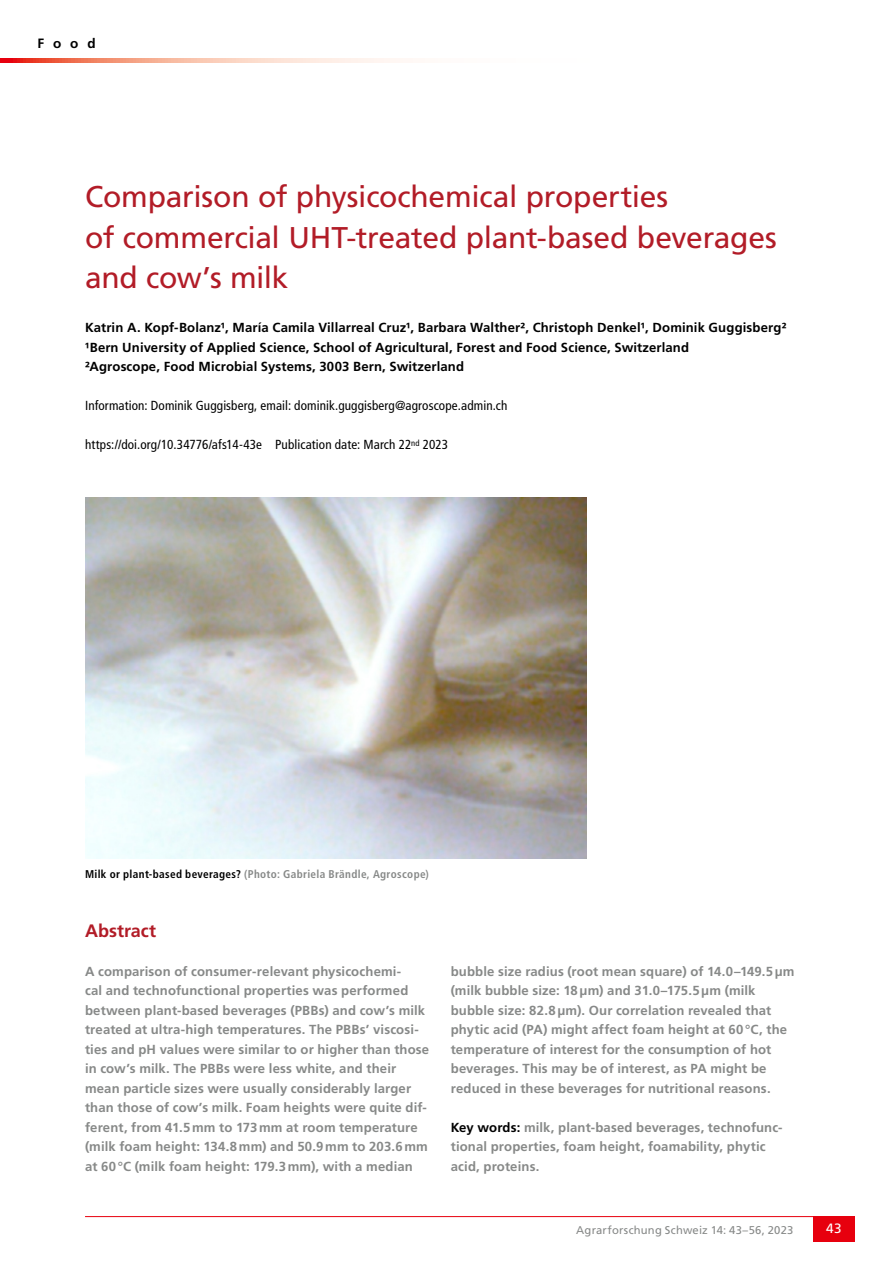
<style>
.page{position:relative;width:893px;height:1263px;background:#fff}
.page>*{position:absolute;margin:0;border:0;box-sizing:border-box;transform-origin:0 0}
.t1{font:30px/40.5px "Frutiger LT Std";letter-spacing:-.01em;color:#b21c27}
.t2{font:700 18px "Frutiger LT Std";color:#b21c27}
.t3{font:700 13.5px "Frutiger LT Std";color:#000}
.t4{font:13.5px "Frutiger LT Std";color:#fff}
.t5{font:700 13.2px/19.5px "Frutiger LT Std";letter-spacing:.01em;color:#878988}
.t6{font:700 13.2px/19.5px "Frutiger LT Std";letter-spacing:.01em;color:#000}
.t7{font:condensed 13.2px "Frutiger LT Std";letter-spacing:.01em;color:#000}
.t8{font:700 condensed 11.25px "Frutiger LT Std";letter-spacing:.03em;color:#878988}
.t9{font:11.25px "Frutiger LT Std";letter-spacing:.015em;color:#878988}
.s1{color:#000}
</style>
<div class="page">
<svg style="left:0;top:58px;width:403px;height:5px;background:#f6b09e"></svg>
<hr style="left:85px;top:1216px;width:770px;height:1px;background:#e7000e">
<div style="left:813px;top:1216px;width:42px;height:26px;background:#e7000e"></div>
<img style="left:85px;top:497px;width:501px;height:362px">
<p class="t3" style="left:37px;top:36px;width:60px">Food</p>
<h1 class="t1" style="left:85px;top:177px;width:693px">Comparison of physicochemical properties<br>of commercial UHT-treated plant-based beverages and cow’s milk</h1>
<p class="t6" style="left:85px;top:318px;width:703px">Katrin A. Kopf-Bolanz¹, María Camila Villarreal Cruz¹, Barbara Walther², Christoph Denkel¹, Dominik Guggisberg²<br>¹Bern University of Applied Science, School of Agricultural, Forest and Food Science, Switzerland<br>²Agroscope, Food Microbial Systems, 3003 Bern, Switzerland</p>
<p class="t7" style="left:85px;top:398px;width:424px">Information: Dominik Guggisberg, email: dominik.guggisberg@agroscope.admin.ch</p>
<p class="t7" style="left:85px;top:437px;width:364px">https://doi.org/10.34776/afs14-43e Publication date: March 22<sup>nd</sup> 2023</p>
<p class="t8" style="left:85px;top:868px;width:345px"><span class="s1">Milk or plant-based beverages?</span> (Photo: Gabriela Brändle, Agroscope)</p>
<h2 class="t2" style="left:85px;top:920px;width:72px">Abstract</h2>
<p class="t5" style="left:85px;top:961px;width:346px">A comparison of consumer-relevant physicochemi-<br>cal and technofunctional properties was performed between plant-based beverages (PBBs) and cow’s milk treated at ultra-high temperatures. The PBBs’ viscosi&shy;ties and pH values were similar to or higher than those in cow’s milk. The PBBs were less white, and their mean particle sizes were usually considerably larger than those of cow’s milk. Foam heights were quite dif&shy;ferent, from 41.5mm to 173mm at room temperature (milk foam height: 134.8mm) and 50.9mm to 203.6mm at 60°C (milk foam height: 179.3mm), with a median</p>
<p class="t5" style="left:451px;top:961px;width:345px">bubble size radius (root mean square) of 14.0–149.5µm (milk bubble size: 18µm) and 31.0–175.5µm (milk bubble size: 82.8µm). Our correlation revealed that phytic acid (PA) might affect foam height at 60°C, the temperature of interest for the consumption of hot beverages. This may be of interest, as PA might be reduced in these beverages for nutritional reasons.</p>
<p class="t5" style="left:451px;top:1117px;width:333px"><span class="s1">Key words:</span> milk, plant-based beverages, technofunc&shy;tional properties, foam height, foamability, phytic acid, proteins.</p>
<p class="t9" style="left:576px;top:1223px;width:219px">Agrarforschung Schweiz 14: 43–56, 2023</p>
<p class="t4" style="left:826px;top:1221px;width:17px">43</p>
</div>
